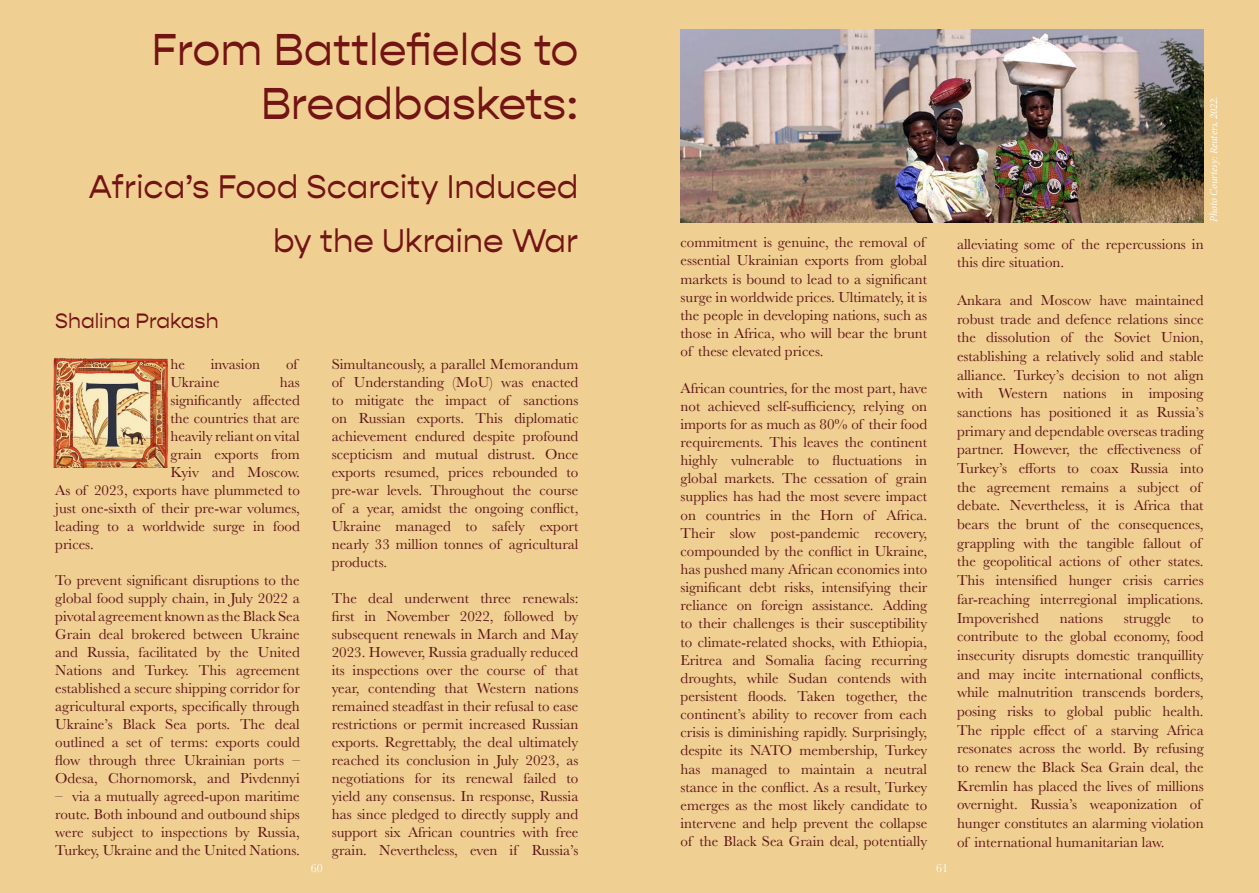
<style>
.page{position:relative;width:1259px;height:893px;background:#f0cf93}
.page>*{position:absolute;margin:0;border:0;box-sizing:border-box;transform-origin:0 0}
.Article_Title{font:45px/54px "Gopher";color:#731414;text-align:right}
.Article_Title-2{font:33px/54px "Gopher";color:#731414;text-align:right}
.Article_Title-3{font:21px "Gopher";color:#731414}
.NA_paragraph{font:15px/18px "Baskerville";color:#5b1417;text-align:justify}
.NA_paragraph-2{font:12px "Baskerville";color:#fff}
.t1{font:italic 10.5px "Minion Pro";letter-spacing:-.005em;color:#fff}
</style>
<div class="page">
<img style="left:51px;top:355px;width:119px;height:113px">
<img style="left:680px;top:30px;width:523px;height:193px">
<p class="Article_Title" style="left:151px;top:23px;width:428px">From Battlefields to<br>Breadbaskets:</p>
<p class="Article_Title-2" style="left:88px;top:160px;width:491px">Africa’s Food Scarcity Induced by the Ukraine War</p>
<p class="Article_Title-3" style="left:55px;top:308px;width:165px">Shalina Prakash</p>
<p class="NA_paragraph" style="left:170px;top:355px;width:16px">he</p>
<p class="NA_paragraph" style="left:211px;top:355px;width:51px">invasion</p>
<p class="NA_paragraph" style="left:286px;top:355px;width:13px">of</p>
<p class="NA_paragraph" style="left:170px;top:373px;width:51px">Ukraine</p>
<p class="NA_paragraph" style="left:280px;top:373px;width:21px">has</p>
<p class="NA_paragraph" style="left:170px;top:391px;width:131px">significantly affected</p>
<p class="NA_paragraph" style="left:170px;top:409px;width:131px">the countries that are</p>
<p class="NA_paragraph" style="left:170px;top:427px;width:131px">heavily reliant on vital</p>
<p class="NA_paragraph" style="left:170px;top:445px;width:131px">grain exports from</p>
<p class="NA_paragraph" style="left:170px;top:463px;width:131px">Kyiv and Moscow.</p>
<p class="NA_paragraph" style="left:55px;top:481px;width:246px">As of 2023, exports have plummeted to</p>
<p class="NA_paragraph" style="left:55px;top:499px;width:246px">just one-sixth of their pre-war volumes,</p>
<p class="NA_paragraph" style="left:55px;top:517px;width:246px">leading to a worldwide surge in food</p>
<p class="NA_paragraph" style="left:55px;top:535px;width:40px">prices.</p>
<p class="NA_paragraph" style="left:55px;top:571px;width:246px">To prevent significant disruptions to the global food supply chain, in July 2022 a pivotal agreement known as the Black Sea Grain deal brokered between Ukraine and Russia, facilitated by the United Nations and Turkey. This agreement established a secure shipping corridor for agricultural exports, specifically through Ukraine’s Black Sea ports. The deal outlined a set of terms: exports could flow through three Ukrainian ports – Odesa, Chornomorsk, and Pivdennyi</p>
<p class="NA_paragraph" style="left:55px;top:787px;width:246px">– via a mutually agreed-upon maritime route. Both inbound and outbound ships were subject to inspections by Russia, Turkey, Ukraine and the United Nations.</p>
<p class="NA_paragraph-2" style="left:311px;top:860px;width:13px">60</p>
<p class="NA_paragraph" style="left:332px;top:355px;width:248px">Simultaneously, a parallel Memorandum of Understanding (MoU) was enacted to mitigate the impact of sanctions on Russian exports. This diplomatic achievement endured despite profound scepticism and mutual distrust. Once exports resumed, prices rebounded to pre-war levels. Throughout the course of a year, amidst the ongoing conflict, Ukraine managed to safely export nearly 33 million tonnes of agricultural products.</p>
<p class="NA_paragraph" style="left:332px;top:589px;width:248px">The deal underwent three renewals: first in November 2022, followed by subsequent renewals in March and May 2023. However, Russia gradually reduced its inspections over the course of that year, contending that Western nations remained steadfast in their refusal to ease restrictions or permit increased Russian exports. Regrettably, the deal ultimately reached its conclusion in July 2023, as negotiations for its renewal failed to yield any consensus. In response, Russia has since pledged to directly supply and support six African countries with free grain. Nevertheless, even if Russia’s</p>
<p class="NA_paragraph" style="left:680px;top:234px;width:248px;text-align:left">commitment is genuine, the removal of essential Ukrainian exports from global markets is bound to lead to a significant surge in worldwide prices. Ultimately, it is the people in developing nations, such as those in Africa, who will bear the brunt of these elevated prices.</p>
<p class="NA_paragraph" style="left:680px;top:379px;width:248px">African countries, for the most part, have not achieved self-sufficiency, relying on imports for as much as 80% of their food requirements. This leaves the continent highly vulnerable to fluctuations in global markets. The cessation of grain supplies has had the most severe impact on countries in the Horn of Africa.<br>Their slow post-pandemic recovery, compounded by the conflict in Ukraine, has pushed many African economies into significant debt risks, intensifying their reliance on foreign assistance. Adding to their challenges is their susceptibility to climate-related shocks, with Ethiopia, Eritrea and Somalia facing recurring droughts, while Sudan contends with persistent floods. Taken together, the continent’s ability to recover from each crisis is diminishing rapidly. Surprisingly, despite its NATO membership, Turkey has managed to maintain a neutral stance in the conflict. As a result, Turkey emerges as the most likely candidate to intervene and help prevent the collapse of the Black Sea Grain deal, potentially</p>
<p class="NA_paragraph-2" style="left:936px;top:860px;width:13px">61</p>
<p class="t1" style="left:1206px;top:222px;width:127px;rotate:-90deg">Photo Courtesy: Reuters, 2022.</p>
<p class="NA_paragraph" style="left:957px;top:235px;width:248px;line-height:18.8px">alleviating some of the repercussions in this dire situation.</p>
<p class="NA_paragraph" style="left:957px;top:291px;width:248px;line-height:18.8px;text-align:left">Ankara and Moscow have maintained robust trade and defence relations since the dissolution of the Soviet Union, establishing a relatively solid and stable alliance. Turkey’s decision to not align with Western nations in imposing sanctions has positioned it as Russia’s primary and dependable overseas trading partner. However, the effectiveness of Turkey’s efforts to coax Russia into the agreement remains a subject of debate. Nevertheless, it is Africa that bears the brunt of the consequences, grappling with the tangible fallout of the geopolitical actions of other states.<br>This intensified hunger crisis carries far-reaching interregional implications.<br>Impoverished</p>
<p class="NA_paragraph" style="left:1059px;top:609px;width:45px">nations</p>
<p class="NA_paragraph" style="left:1124px;top:609px;width:49px">struggle</p>
<p class="NA_paragraph" style="left:957px;top:608px;width:248px;line-height:18.8px;text-align:left;text-indent:235px">to contribute to the global economy, food insecurity disrupts domestic tranquillity and may incite international conflicts, while malnutrition transcends borders, posing risks to global public health.<br>The ripple effect of a starving Africa resonates across the world. By refusing to renew the Black Sea Grain deal, the Kremlin has placed the lives of millions overnight. Russia’s weaponization of hunger constitutes an alarming violation of international humanitarian law.</p>
</div>
